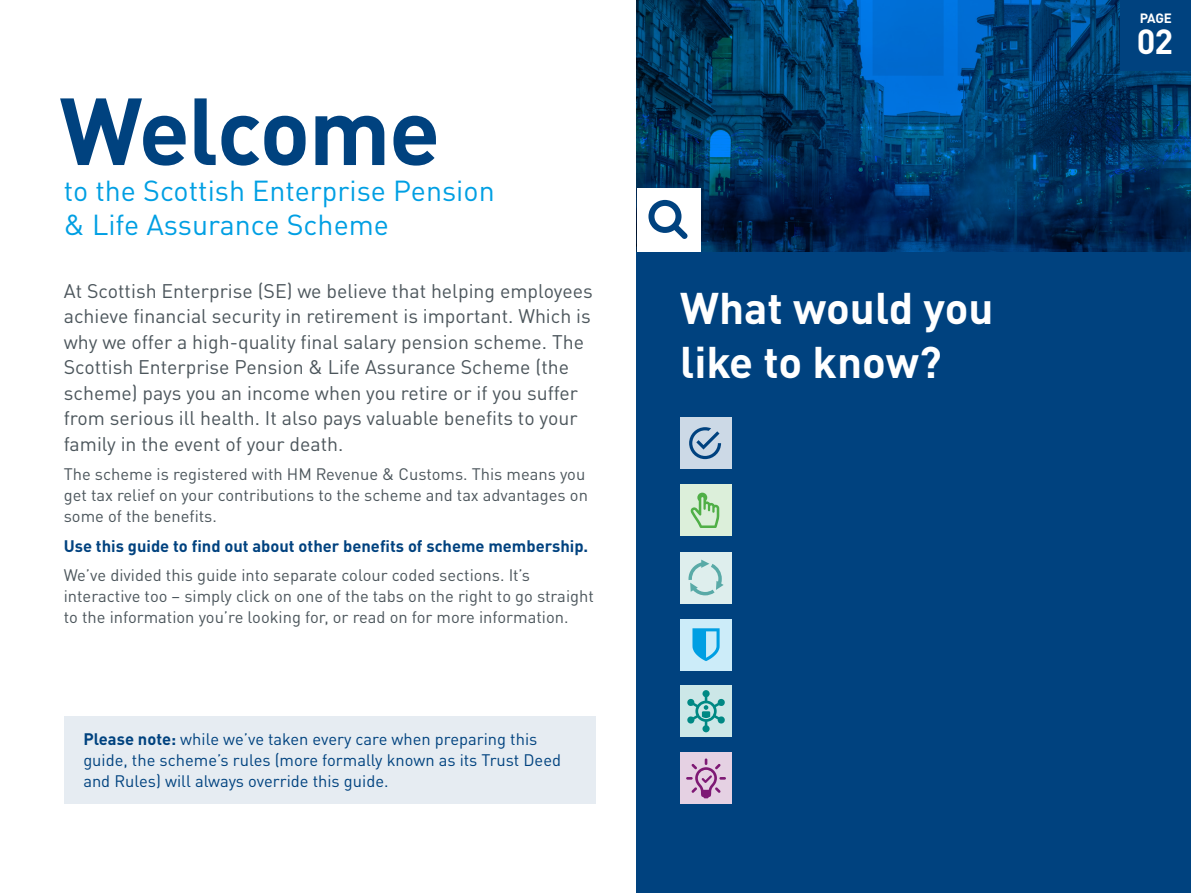
<style>
.page{position:relative;width:1191px;height:893px;background:#fff}
.page>*{position:absolute;margin:0;border:0;box-sizing:border-box;transform-origin:0 0}
.t1{font:700 93.6px "DIN Pro";letter-spacing:-.02em;color:#00427f}
.t2{font:700 43.8px/54.2px "DIN Pro";color:#fff}
.t3{font:700 34.5px "DIN Pro";color:#fff}
.t4{font:28.5px/34.3px "DIN Pro";color:#009fe3}
.t5{font:19.5px/25.5px "DIN Pro";color:#4c565c}
.t6{font:16.5px/21px "DIN Pro";color:#4c565c}
.t7{font:16.5px/21px "DIN Pro";color:#00427f}
.t8{font:700 16.5px "DIN Pro";color:#00427f}
.t9{font:700 13.35px "DIN Pro";color:#fff}
.s1{font-weight:700}
</style>
<div class="page">
<div style="left:64px;top:717px;width:531px;height:87px;background:#e6ecf2"></div>
<div style="left:637px;top:0;width:554px;height:893px;background:#00427f"></div>
<img style="left:637px;top:0;width:554px;height:251px">
<div style="left:637px;top:188px;width:63px;height:63px;background:#fff"></div>
<svg style="left:648px;top:200px;width:39px;height:39px"></svg>
<div style="left:680px;top:417px;width:52px;height:52px;background:#ccd9e6"></div>
<div style="left:680px;top:484px;width:52px;height:52px;background:#dcefda"></div>
<div style="left:680px;top:552px;width:52px;height:51px;background:#deeeed"></div>
<div style="left:680px;top:619px;width:52px;height:51px;background:#ccecf9"></div>
<div style="left:680px;top:685px;width:52px;height:52px;background:#cce7e7"></div>
<div style="left:680px;top:753px;width:52px;height:51px;background:#e5d1e3"></div>
<svg style="left:689px;top:427px;width:32px;height:32px"></svg>
<svg style="left:686px;top:758px;width:40px;height:40px"></svg>
<svg style="left:688px;top:560px;width:35px;height:35px"></svg>
<svg style="left:687px;top:690px;width:38px;height:42px"></svg>
<svg style="left:690px;top:493px;width:29px;height:35px"></svg>
<svg style="left:692px;top:628px;width:27px;height:33px"></svg>
<svg style="left:789px;top:0;width:71px;height:76px"></svg>
<div style="left:872px;top:0;width:71px;height:76px;background:#006cd1"></div>
<svg style="left:957px;top:0;width:71px;height:76px"></svg>
<svg style="left:1042px;top:0;width:71px;height:76px"></svg>
<svg style="left:1124px;top:71px;width:67px;height:5px"></svg>
<div style="left:1120px;top:0;width:71px;height:71px;background:#00427f"></div>
<h1 class="t1" style="left:60px;top:53px;width:382px">Welcome</h1>
<h3 class="t4" style="left:64px;top:171px;width:432px">to the Scottish Enterprise Pension &amp; Life Assurance Scheme</h3>
<p class="t5" style="left:64px;top:276px;width:530px">At Scottish Enterprise (SE) we believe that helping employees achieve financial security in retirement is important. Which is why we offer a high-quality final salary pension scheme. The Scottish Enterprise Pension &amp; Life Assurance Scheme (the scheme) pays you an income when you retire or if you suffer from serious ill health. It also pays valuable benefits to your family in the event of your death.</p>
<p class="t6" style="left:64px;top:462px;width:525px">The scheme is registered with HM Revenue &amp; Customs. This means you get tax relief on your contributions to the scheme and tax advantages on some of the benefits.</p>
<p class="t8" style="left:64px;top:532px;width:526px">Use this guide to find out about other benefits of scheme membership.</p>
<p class="t6" style="left:64px;top:563px;width:531px">We’ve divided this guide into separate colour coded sections. It’s interactive too – simply click on one of the tabs on the right to go straight to the information you’re looking for, or read on for more information.</p>
<p class="t7" style="left:83px;top:727px;width:479px"><span class="s1">Please note:</span> while we’ve taken every care when preparing this guide, the scheme’s rules (more formally known as its Trust Deed and Rules) will always override this guide.</p>
<h2 class="t2" style="left:680px;top:276px;width:315px">What would you like to know?</h2>
<p class="t9" style="left:1139px;top:7px;width:34px">PAGE</p>
<h3 class="t3" style="left:1136px;top:13px;width:38px">02</h3>
</div>
